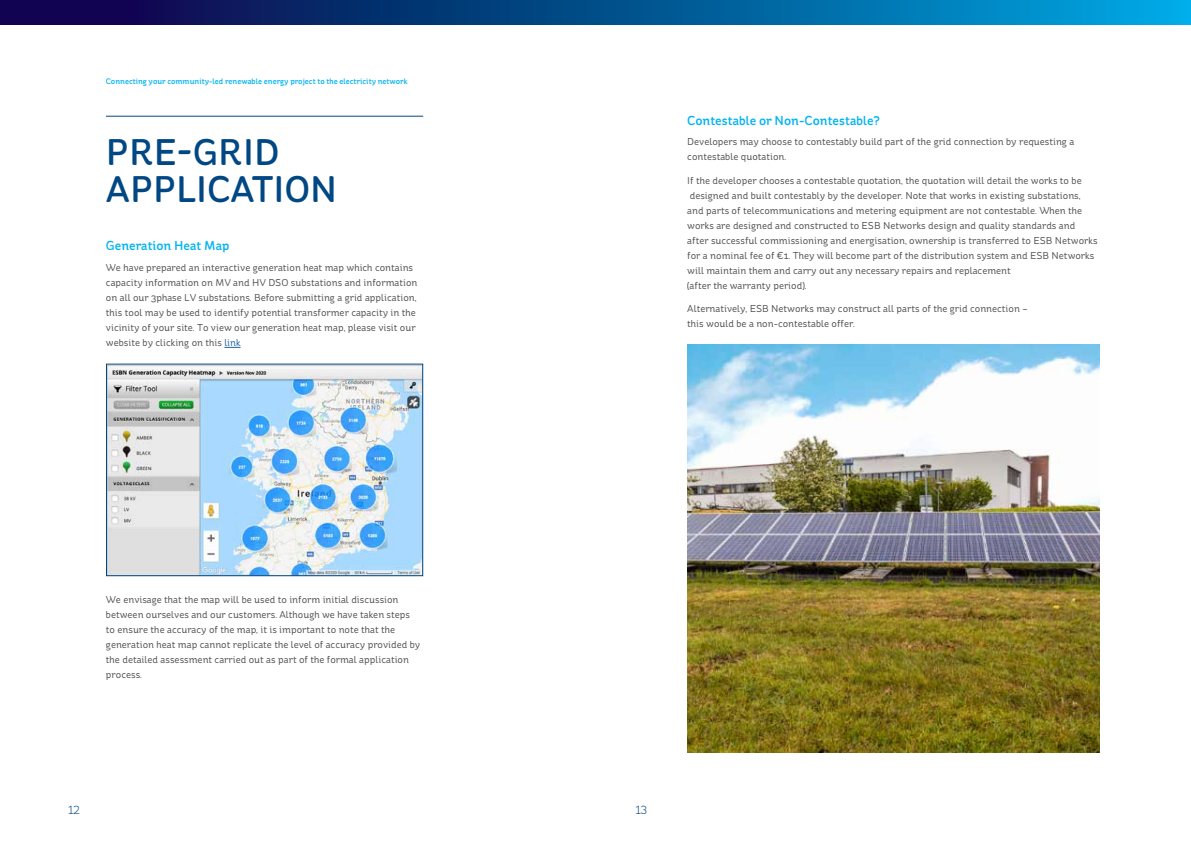
<style>
.page{position:relative;width:1191px;height:842px;background:#fff}
.page>*{position:absolute;margin:0;border:0;box-sizing:border-box;transform-origin:0 0}
.Sec_Head{font:500 37px/37px "St Ryde";color:#004783}
.Body_Header{font:500 13px "St Ryde";color:#00b3f0}
.t1{font:300 12px "St Ryde";color:#004783}
.Body_St_Ryde{font:10px/15px "St Ryde";color:#4d4d4f}
.t2{font:500 8px "St Ryde";color:#00b3f0}
.s1{color:#215e9e}
</style>
<div class="page">
<svg style="left:0;top:0;width:1191px;height:25px;background:#044f8e"></svg>
<hr style="left:106px;top:116px;width:317px;height:1px;background:#004783">
<svg style="left:224px;top:347px;width:16px;height:1px"></svg>
<img style="left:108px;top:366px;width:313px;height:208px">
<div style="left:106px;top:364px;width:317px;height:212px;border:1px solid #004783"></div>
<img style="left:687px;top:345px;width:412px;height:407px">
<p class="t2" style="left:106px;top:77px;width:303px">Connecting your community-led renewable energy project to the electricity network</p>
<p class="Sec_Head" style="left:106px;top:134px;width:233px">PRE-GRID<br>APPLICATION</p>
<p class="Body_Header" style="left:106px;top:238px;width:125px">Generation Heat Map</p>
<p class="Body_St_Ryde" style="left:106px;top:260px;width:313px">We have prepared an interactive generation heat map which contains capacity information on MV and HV DSO substations and information on all our 3phase LV substations. Before submitting a grid application, this tool may be used to identify potential transformer capacity in the vicinity of your site. To view our generation heat map, please visit our website by clicking on this <span class="s1">link</span></p>
<p class="Body_Header" style="left:687px;top:112px;width:194px">Contestable or Non-Contestable?</p>
<p class="Body_St_Ryde" style="left:687px;top:134px;width:388px">Developers may choose to contestably build part of the grid connection by requesting a contestable quotation.</p>
<p class="Body_St_Ryde" style="left:687px;top:173px;width:412px">If the developer chooses a contestable quotation, the quotation will detail the works to be designed and built contestably by the developer. Note that works in existing substations,<br>and parts of telecommunications and metering equipment are not contestable. When the works are designed and constructed to ESB Networks design and quality standards and after successful commissioning and energisation, ownership is transferred to ESB Networks for a nominal fee of €1. They will become part of the distribution system and ESB Networks will maintain them and carry out any necessary repairs and replacement<br>(after the warranty period).</p>
<p class="Body_St_Ryde" style="left:687px;top:301px;width:342px">Alternatively, ESB Networks may construct all parts of the grid connection – this would be a non-contestable offer.</p>
<p class="Body_St_Ryde" style="left:106px;top:592px;width:316px">We envisage that the map will be used to inform initial discussion between ourselves and our customers. Although we have taken steps to ensure the accuracy of the map, it is important to note that the generation heat map cannot replicate the level of accuracy provided by the detailed assessment carried out as part of the formal application process.</p>
<p class="t1" style="left:68px;top:802px;width:13px">12</p>
<p class="t1" style="left:635px;top:802px;width:13px">13</p>
</div>
